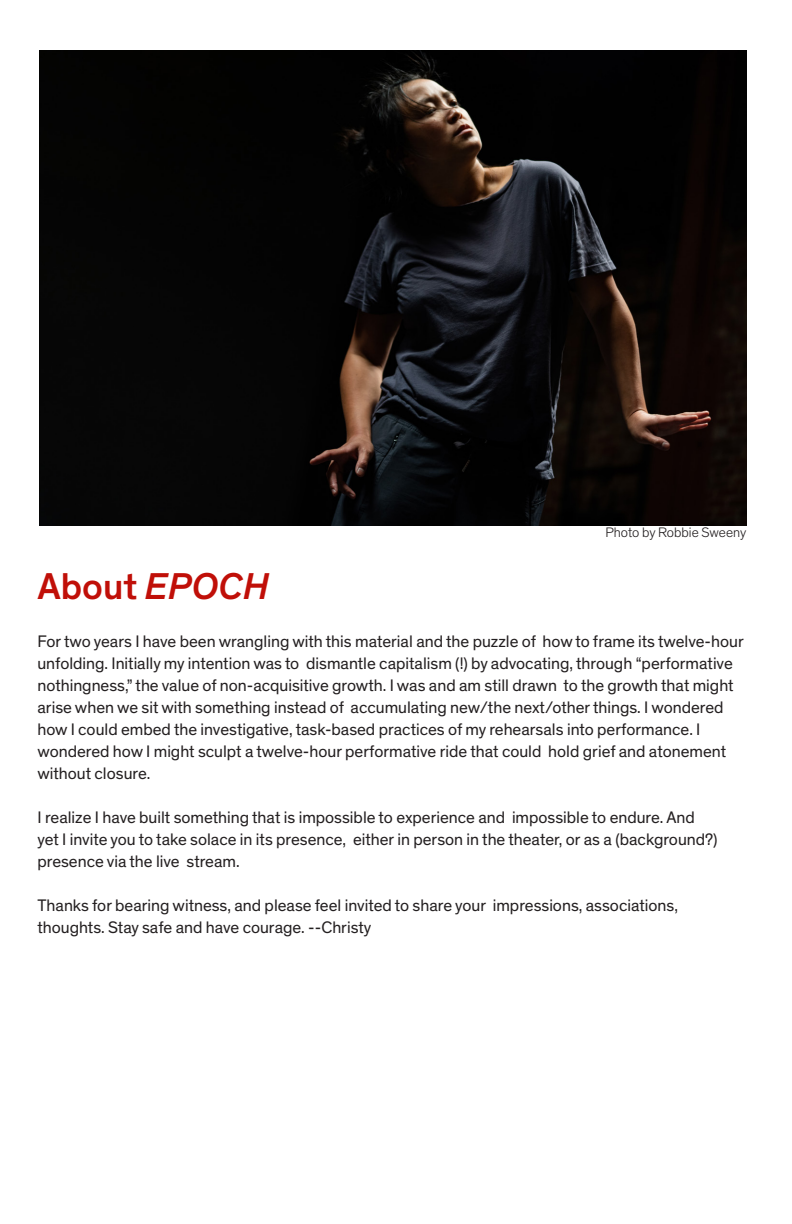
<style>
.page{position:relative;width:792px;height:1224px;background:#fff}
.page>*{position:absolute;margin:0;border:0;box-sizing:border-box;transform-origin:0 0}
.t1{font:500 38px "Theinhardt";color:#c00f08}
.Body{font:17px/22px "Theinhardt";color:#231f20}
.t2{font:300 14px "Theinhardt";color:#231f20}
.s1{font-style:italic}
</style>
<div class="page">
<img style="left:40px;top:51px;width:707px;height:475px">
<p class="t2" style="left:605px;top:524px;width:142px">Photo by Robbie Sweeny</p>
<p class="t1" style="left:37px;top:564px;width:233px">About <span class="s1">EPOCH</span></p>
<p class="Body" style="left:37px;top:631px;width:708px">For two years I have been wrangling with this material and the puzzle of how to frame its twelve-hour unfolding. Initially my intention was to dismantle capitalism (!) by advocating, through “performative nothingness,” the value of non-acquisitive growth. I was and am still drawn to the growth that might arise when we sit with something instead of accumulating new/the next/other things. I wondered how I could embed the investigative, task-based practices of my rehearsals into performance. I wondered how I might sculpt a twelve-hour performative ride that could hold grief and atonement without closure.</p>
<p class="Body" style="left:37px;top:807px;width:682px">I realize I have built something that is impossible to experience and impossible to endure. And yet I invite you to take solace in its presence, either in person in the theater, or as a (background?) presence via the live stream.</p>
<p class="Body" style="left:37px;top:895px;width:642px">Thanks for bearing witness, and please feel invited to share your impressions, associations, thoughts. Stay safe and have courage. --Christy</p>
</div>
